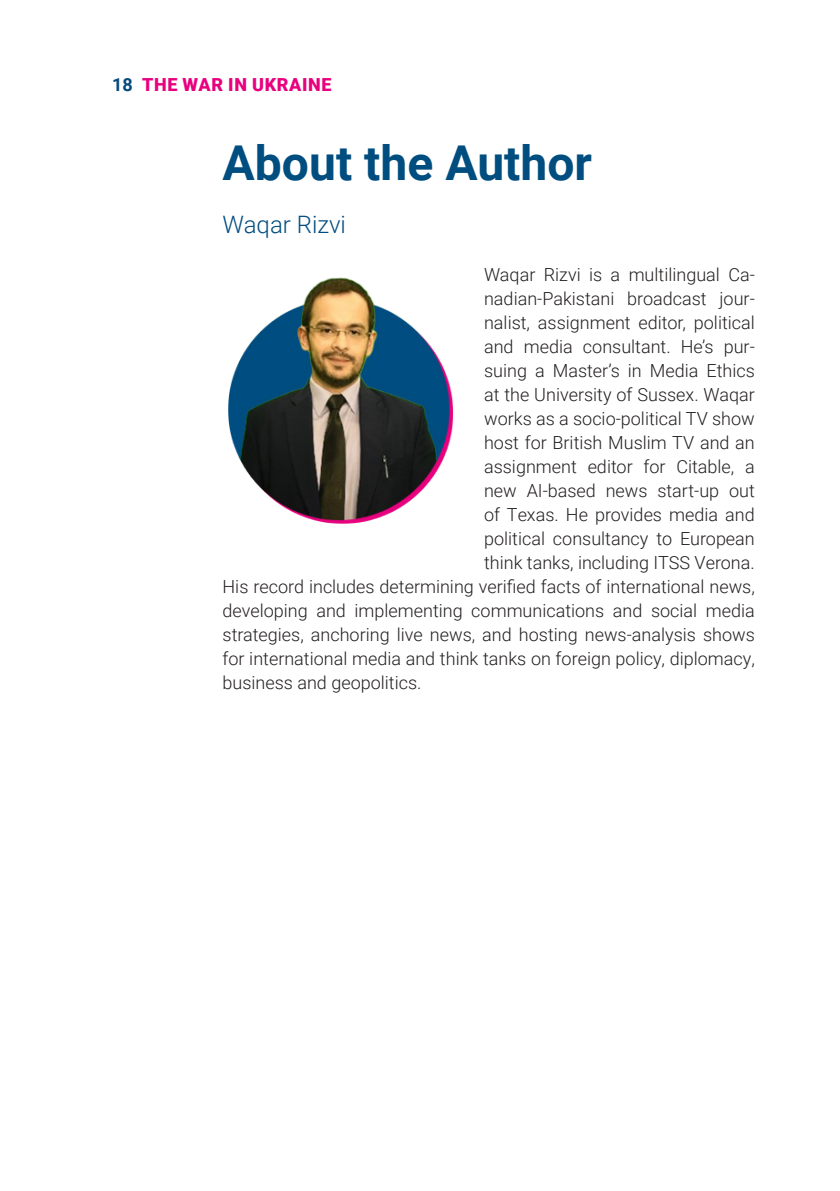
<style>
.page{position:relative;width:840px;height:1191px;background:#fff}
.page>*{position:absolute;margin:0;border:0;box-sizing:border-box;transform-origin:0 0}
.t1{font:700 48px "Roboto";color:#004d80}
.t2{font:300 24px "Roboto";color:#024d80}
.t3{font:300 18px "Roboto";color:#231f20}
.t4{font:900 18px "Roboto";letter-spacing:.035em;color:#e8007e}
.s1{font-weight:700;color:#054a7e}
</style>
<div class="page">
<img style="left:228px;top:277px;width:225px;height:247px">
<p class="t4" style="left:112px;top:72px;width:221px"><span class="s1">18</span> THE WAR IN UKRAINE</p>
<p class="t1" style="left:222px;top:129px;width:371px">About the Author</p>
<p class="t2" style="left:222px;top:207px;width:125px">Waqar Rizvi</p>
<p class="t3" style="left:484px;top:262px;width:272px">Waqar Rizvi is a multilingual Ca-</p>
<p class="t3" style="left:484px;top:286px;width:272px">nadian-Pakistani broadcast jour-</p>
<p class="t3" style="left:484px;top:310px;width:272px">nalist, assignment editor, political</p>
<p class="t3" style="left:484px;top:334px;width:272px">and media consultant. He’s pur-</p>
<p class="t3" style="left:484px;top:358px;width:272px">suing a Master’s in Media Ethics</p>
<p class="t3" style="left:484px;top:382px;width:272px">at the University of Sussex. Waqar</p>
<p class="t3" style="left:484px;top:406px;width:272px">works as a socio-political TV show</p>
<p class="t3" style="left:484px;top:430px;width:272px">host for British Muslim TV and an</p>
<p class="t3" style="left:484px;top:454px;width:272px">assignment editor for Citable, a</p>
<p class="t3" style="left:484px;top:478px;width:272px">new AI-based news start-up out</p>
<p class="t3" style="left:484px;top:502px;width:272px">of Texas. He provides media and</p>
<p class="t3" style="left:484px;top:526px;width:272px">political consultancy to European</p>
<p class="t3" style="left:484px;top:550px;width:272px">think tanks, including ITSS Verona.</p>
<p class="t3" style="left:222px;top:574px;width:533px">His record includes determining verified facts of international news,</p>
<p class="t3" style="left:222px;top:598px;width:533px">developing and implementing communications and social media</p>
<p class="t3" style="left:222px;top:622px;width:533px">strategies, anchoring live news, and hosting news-analysis shows</p>
<p class="t3" style="left:222px;top:646px;width:533px">for international media and think tanks on foreign policy, diplomacy,</p>
<p class="t3" style="left:222px;top:670px;width:200px">business and geopolitics.</p>
</div>
